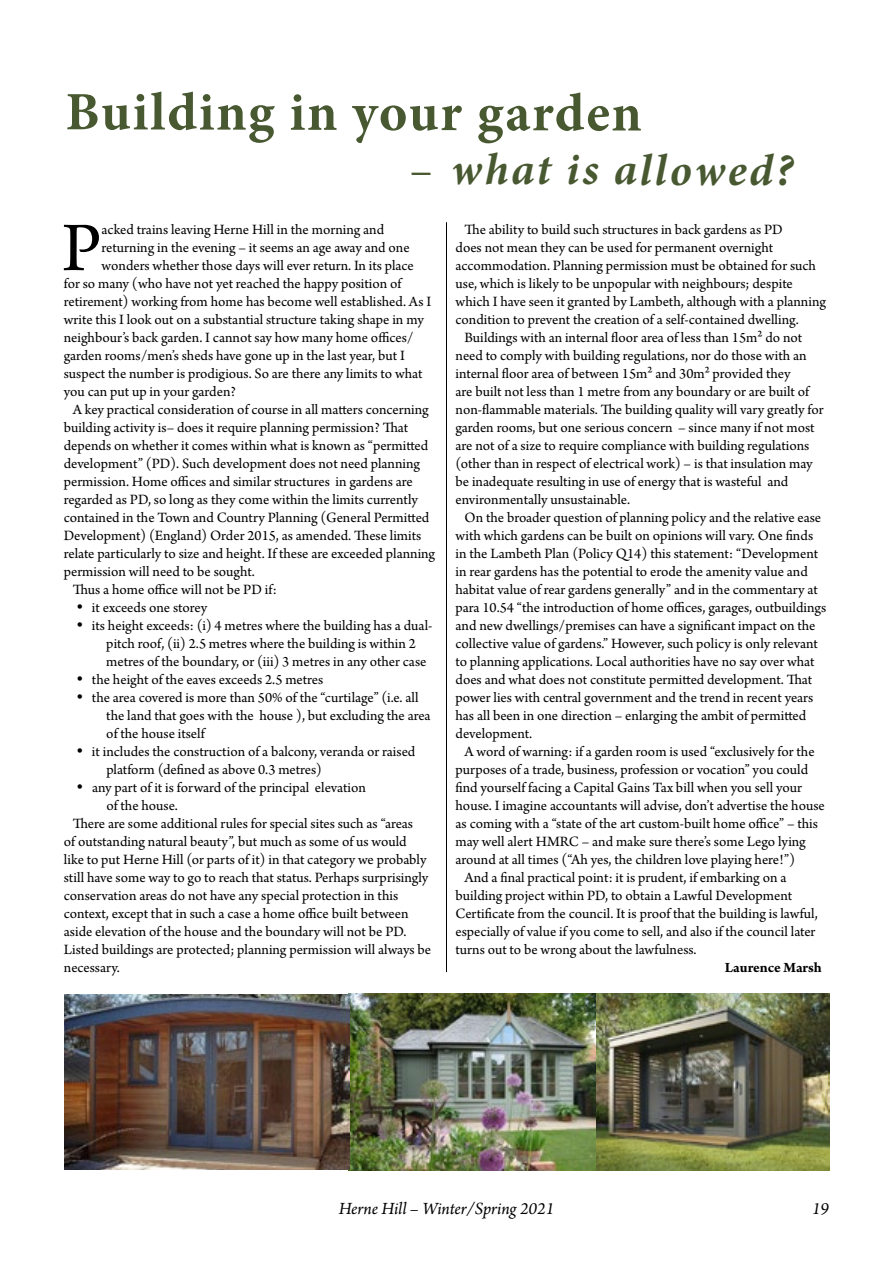
<style>
.page{position:relative;width:893px;height:1263px;background:#fff}
.page>*{position:absolute;margin:0;border:0;box-sizing:border-box;transform-origin:0 0}
.t1{font:73.2px "Arno Pro";color:#000}
.t2{font:700 54px "Minion Pro";letter-spacing:.03em;color:#485831}
.t3{font:italic 700 45px "Minion Pro";letter-spacing:.06em;color:#485831}
.t4{font:italic 18px "Arno Pro";letter-spacing:-.005em;color:#000}
.t5{font:15px "Arno Pro";color:#000}
.t6{font:700 15px "Arno Pro";color:#000}
.s1{font-weight:400;font-style:normal}
</style>
<div class="page">
<hr style="left:446px;top:222px;width:1px;height:750px;background:#000">
<img style="left:65px;top:993px;width:531px;height:177px">
<img style="left:596px;top:993px;width:233px;height:177px">
<h2 class="t2" style="left:65px;top:75px;width:578px">Building in your garden</h2>
<h3 class="t3" style="left:410px;top:138px;width:385px"><span class="s1">–</span> what is allowed?</h3>
<h1 class="t1" style="left:62px;top:206px;width:41px">P</h1>
<p class="t5" style="left:102px;top:221px;width:284px">acked trains leaving Herne Hill in the morning and</p>
<p class="t5" style="left:102px;top:239px;width:310px">returning in the evening – it seems an age away and one</p>
<p class="t5" style="left:102px;top:257px;width:314px">wonders whether those days will ever return. In its place</p>
<p class="t5" style="left:64px;top:275px;width:339px">for so many (who have not yet reached the happy position of</p>
<p class="t5" style="left:64px;top:293px;width:369px">retirement) working from home has become well established. As I</p>
<p class="t5" style="left:64px;top:311px;width:362px">write this I look out on a substantial structure taking shape in my</p>
<p class="t5" style="left:64px;top:329px;width:351px">neighbour’s back garden. I cannot say how many home offices/</p>
<p class="t5" style="left:64px;top:347px;width:343px">garden rooms/men’s sheds have gone up in the last year, but I</p>
<p class="t5" style="left:64px;top:365px;width:360px">suspect the number is prodigious. So are there any limits to what</p>
<p class="t5" style="left:64px;top:383px;width:174px">you can put up in your garden?</p>
<p class="t5" style="left:73px;top:401px;width:358px">A key practical consideration of course in all matters concerning</p>
<p class="t5" style="left:64px;top:419px;width:346px">building activity is– does it require planning permission? That</p>
<p class="t5" style="left:64px;top:437px;width:366px">depends on whether it comes within what is known as “permitted</p>
<p class="t5" style="left:64px;top:455px;width:358px">development” (PD). Such development does not need planning</p>
<p class="t5" style="left:64px;top:473px;width:350px">permission. Home offices and similar structures in gardens are</p>
<p class="t5" style="left:64px;top:491px;width:356px">regarded as PD, so long as they come within the limits currently</p>
<p class="t5" style="left:64px;top:509px;width:367px">contained in the Town and Country Planning (General Permitted</p>
<p class="t5" style="left:64px;top:527px;width:359px">Development) (England) Order 2015, as amended. These limits</p>
<p class="t5" style="left:64px;top:545px;width:373px">relate particularly to size and height. If these are exceeded planning</p>
<p class="t5" style="left:64px;top:563px;width:193px">permission will need to be sought.</p>
<p class="t5" style="left:73px;top:581px;width:206px">Thus a home office will not be PD if:</p>
<p class="t5" style="left:92px;top:599px;width:117px">it exceeds one storey</p>
<p class="t5" style="left:92px;top:617px;width:342px">its height exceeds: (i) 4 metres where the building has a dual-</p>
<p class="t5" style="left:106px;top:635px;width:311px">pitch roof, (ii) 2.5 metres where the building is within 2</p>
<p class="t5" style="left:106px;top:653px;width:322px">metres of the boundary, or (iii) 3 metres in any other case</p>
<p class="t5" style="left:92px;top:671px;width:233px">the height of the eaves exceeds 2.5 metres</p>
<p class="t5" style="left:92px;top:689px;width:328px">the area covered is more than 50% of the “curtilage” (i.e. all</p>
<p class="t5" style="left:106px;top:707px;width:326px">the land that goes with the house ), but excluding the area</p>
<p class="t5" style="left:106px;top:725px;width:100px">of the house itself</p>
<p class="t5" style="left:92px;top:743px;width:325px">it includes the construction of a balcony, veranda or raised</p>
<p class="t5" style="left:106px;top:761px;width:217px">platform (defined as above 0.3 metres)</p>
<p class="t5" style="left:92px;top:779px;width:275px">any part of it is forward of the principal elevation</p>
<p class="t5" style="left:106px;top:797px;width:73px">of the house.</p>
<p class="t5" style="left:73px;top:815px;width:342px">There are some additional rules for special sites such as “areas</p>
<p class="t5" style="left:64px;top:833px;width:344px">of outstanding natural beauty”, but much as some of us would</p>
<p class="t5" style="left:64px;top:851px;width:364px">like to put Herne Hill (or parts of it) in that category we probably</p>
<p class="t5" style="left:64px;top:869px;width:366px">still have some way to go to reach that status. Perhaps surprisingly</p>
<p class="t5" style="left:64px;top:887px;width:336px">conservation areas do not have any special protection in this</p>
<p class="t5" style="left:64px;top:905px;width:346px">context, except that in such a case a home office built between</p>
<p class="t5" style="left:64px;top:923px;width:344px">aside elevation of the house and the boundary will not be PD.</p>
<p class="t5" style="left:64px;top:941px;width:369px">Listed buildings are protected; planning permission will always be</p>
<p class="t5" style="left:64px;top:959px;width:58px">necessary.</p>
<p class="t5" style="left:464px;top:221px;width:320px">The ability to build such structures in back gardens as PD</p>
<p class="t5" style="left:456px;top:239px;width:319px">does not mean they can be used for permanent overnight</p>
<p class="t5" style="left:456px;top:257px;width:362px">accommodation. Planning permission must be obtained for such</p>
<p class="t5" style="left:456px;top:275px;width:339px">use, which is likely to be unpopular with neighbours; despite</p>
<p class="t5" style="left:456px;top:293px;width:372px">which I have seen it granted by Lambeth, although with a planning</p>
<p class="t5" style="left:456px;top:311px;width:345px">condition to prevent the creation of a self-contained dwelling.</p>
<p class="t5" style="left:464px;top:329px;width:339px">Buildings with an internal floor area of less than 15m² do not</p>
<p class="t5" style="left:456px;top:347px;width:352px">need to comply with building regulations, nor do those with an</p>
<p class="t5" style="left:456px;top:365px;width:337px">internal floor area of between 15m² and 30m² provided they</p>
<p class="t5" style="left:456px;top:383px;width:355px">are built not less than 1 metre from any boundary or are built of</p>
<p class="t5" style="left:456px;top:401px;width:370px">non-flammable materials. The building quality will vary greatly for</p>
<p class="t5" style="left:456px;top:419px;width:360px">garden rooms, but one serious concern – since many if not most</p>
<p class="t5" style="left:456px;top:437px;width:355px">are not of a size to require compliance with building regulations</p>
<p class="t5" style="left:456px;top:455px;width:358px">(other than in respect of electrical work) – is that insulation may</p>
<p class="t5" style="left:456px;top:473px;width:334px">be inadequate resulting in use of energy that is wasteful and</p>
<p class="t5" style="left:456px;top:491px;width:176px">environmentally unsustainable.</p>
<p class="t5" style="left:464px;top:509px;width:358px">On the broader question of planning policy and the relative ease</p>
<p class="t5" style="left:456px;top:527px;width:359px">with which gardens can be built on opinions will vary. One finds</p>
<p class="t5" style="left:456px;top:545px;width:364px">in the Lambeth Plan (Policy Q14) this statement: “Development</p>
<p class="t5" style="left:456px;top:563px;width:354px">in rear gardens has the potential to erode the amenity value and</p>
<p class="t5" style="left:456px;top:581px;width:364px">habitat value of rear gardens generally” and in the commentary at</p>
<p class="t5" style="left:456px;top:599px;width:372px">para 10.54 “the introduction of home offices, garages, outbuildings</p>
<p class="t5" style="left:456px;top:617px;width:361px">and new dwellings/premises can have a significant impact on the</p>
<p class="t5" style="left:456px;top:635px;width:364px">collective value of gardens.” However, such policy is only relevant</p>
<p class="t5" style="left:456px;top:653px;width:360px">to planning applications. Local authorities have no say over what</p>
<p class="t5" style="left:456px;top:671px;width:358px">does and what does not constitute permitted development. That</p>
<p class="t5" style="left:456px;top:689px;width:359px">power lies with central government and the trend in recent years</p>
<p class="t5" style="left:456px;top:707px;width:352px">has all been in one direction – enlarging the ambit of permitted</p>
<p class="t5" style="left:456px;top:725px;width:78px">development.</p>
<p class="t5" style="left:464px;top:743px;width:352px">A word of warning: if a garden room is used “exclusively for the</p>
<p class="t5" style="left:456px;top:761px;width:354px">purposes of a trade, business, profession or vocation” you could</p>
<p class="t5" style="left:456px;top:779px;width:348px">find yourself facing a Capital Gains Tax bill when you sell your</p>
<p class="t5" style="left:456px;top:797px;width:371px">house. I imagine accountants will advise, don’t advertise the house</p>
<p class="t5" style="left:456px;top:815px;width:364px">as coming with a “state of the art custom-built home office” – this</p>
<p class="t5" style="left:456px;top:833px;width:352px">may well alert HMRC – and make sure there’s some Lego lying</p>
<p class="t5" style="left:456px;top:851px;width:341px">around at all times (“Ah yes, the children love playing here!”)</p>
<p class="t5" style="left:464px;top:869px;width:323px">And a final practical point: it is prudent, if embarking on a</p>
<p class="t5" style="left:456px;top:887px;width:338px">building project within PD, to obtain a Lawful Development</p>
<p class="t5" style="left:456px;top:905px;width:364px">Certificate from the council. It is proof that the building is lawful,</p>
<p class="t5" style="left:456px;top:923px;width:361px">especially of value if you come to sell, and also if the council later</p>
<p class="t5" style="left:456px;top:941px;width:243px">turns out to be wrong about the lawfulness.</p>
<p class="t6" style="left:725px;top:959px;width:99px">Laurence Marsh</p>
<p class="t4" style="left:339px;top:1198px;width:217px">Herne Hill – Winter/Spring 2021</p>
<p class="t4" style="left:812px;top:1198px;width:19px">19</p>
</div>
